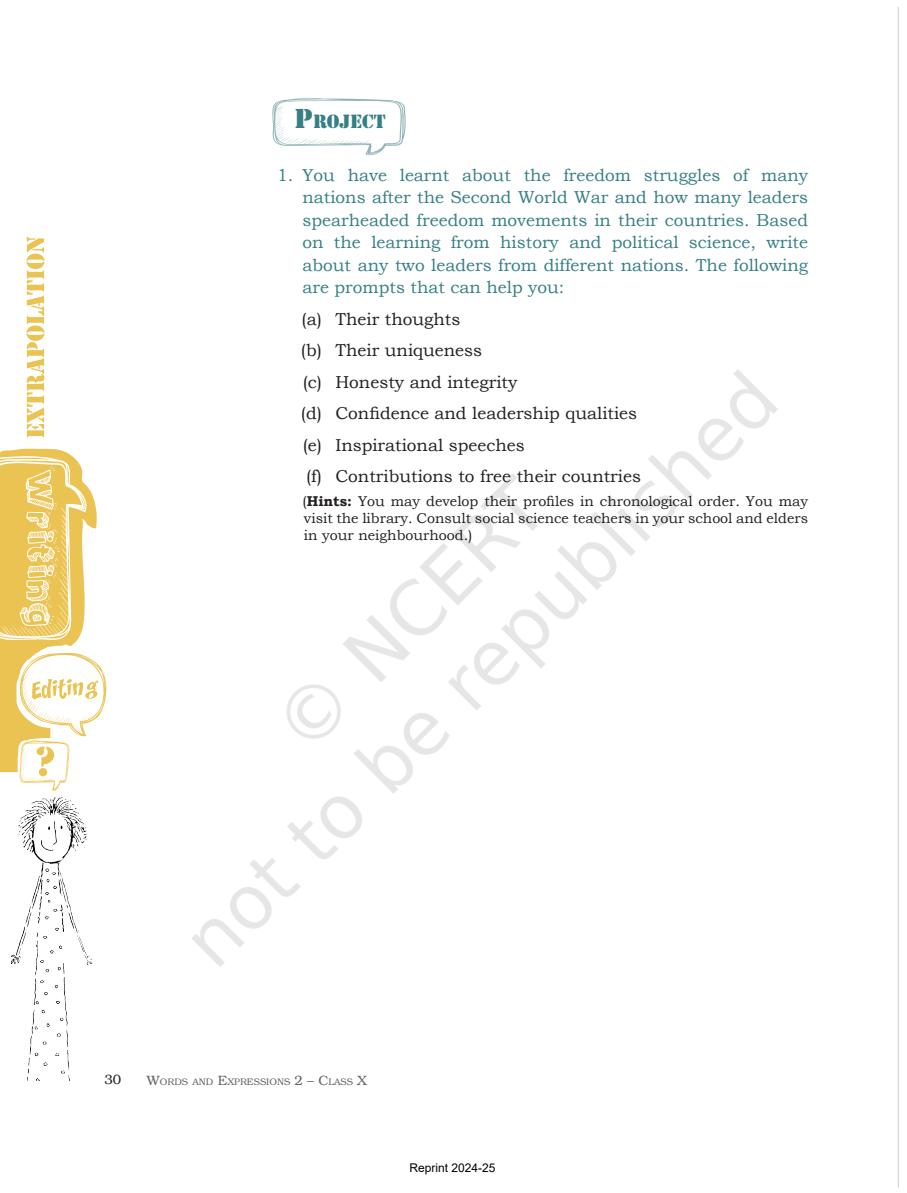
<style>
.page{position:relative;width:907px;height:1193px;background:#fff}
.page>*{position:absolute;margin:0;border:0;box-sizing:border-box;transform-origin:0 0}
.PROJECT_HEAD{font:17.85px "Stencil Std";color:#367f84}
.PROJECT_QUESTIONS_1{font:17.25px/22.5px "Bookman Old Style";color:#367f84;text-align:justify}
.t1{font:17.25px "Bookman Old Style";color:#231f20}
.RUNNING_TEXT{font:14.25px/17.1px "Bookman Old Style";color:#231f20;text-align:justify}
.t2{font:13.5px "Bookman";color:#231f20}
.t3{font:12px "Arial";color:#000}
.t4{font:9.45px "Bookman";color:#636366}
.s1{font-size:25.5px}
.s2{font-weight:700}
.s3{font-size:13.5px}
</style>
<div class="page">
<img style="left:0;top:7px;width:899px;height:1181px">
<img style="left:87px;top:293px;width:708px;height:708px">
<p class="PROJECT_HEAD" style="left:295px;top:110px;width:92px"><span class="s1">P</span>ROJECT</p>
<p class="PROJECT_QUESTIONS_1" style="left:302px;top:164px;width:507px;text-indent:-25px">1. You have learnt about the freedom struggles of many nations after the Second World War and how many leaders spearheaded freedom movements in their countries. Based on the learning from history and political science, write about any two leaders from different nations. The following are prompts that can help you:</p>
<p class="t1" style="left:301px;top:308px;width:160px">(a) Their thoughts</p>
<p class="t1" style="left:301px;top:339px;width:183px">(b) Their uniqueness</p>
<p class="t1" style="left:303px;top:371px;width:216px">(c) Honesty and integrity</p>
<p class="t1" style="left:301px;top:402px;width:338px">(d) Confidence and leadership qualities</p>
<p class="t1" style="left:303px;top:434px;width:223px">(e) Inspirational speeches</p>
<p class="t1" style="left:306px;top:465px;width:336px">(f) Contributions to free their countries</p>
<p class="RUNNING_TEXT" style="left:302px;top:493px;width:507px">(<span class="s2">Hints:</span> You may develop their profiles in chronological order. You may visit the library. Consult social science teachers in your school and elders in your neighbourhood.)</p>
<p class="t2" style="left:105px;top:1072px;width:18px">30</p>
<p class="t4" style="left:147px;top:1076px;width:221px"><span class="s3">W</span>ORDS AND <span class="s3">E</span>XPRESSIONS <span class="s3">2 – C</span>LASS <span class="s3">X</span></p>
<p class="t3" style="left:409px;top:1160px;width:88px">Reprint 2024-25</p>
</div>
